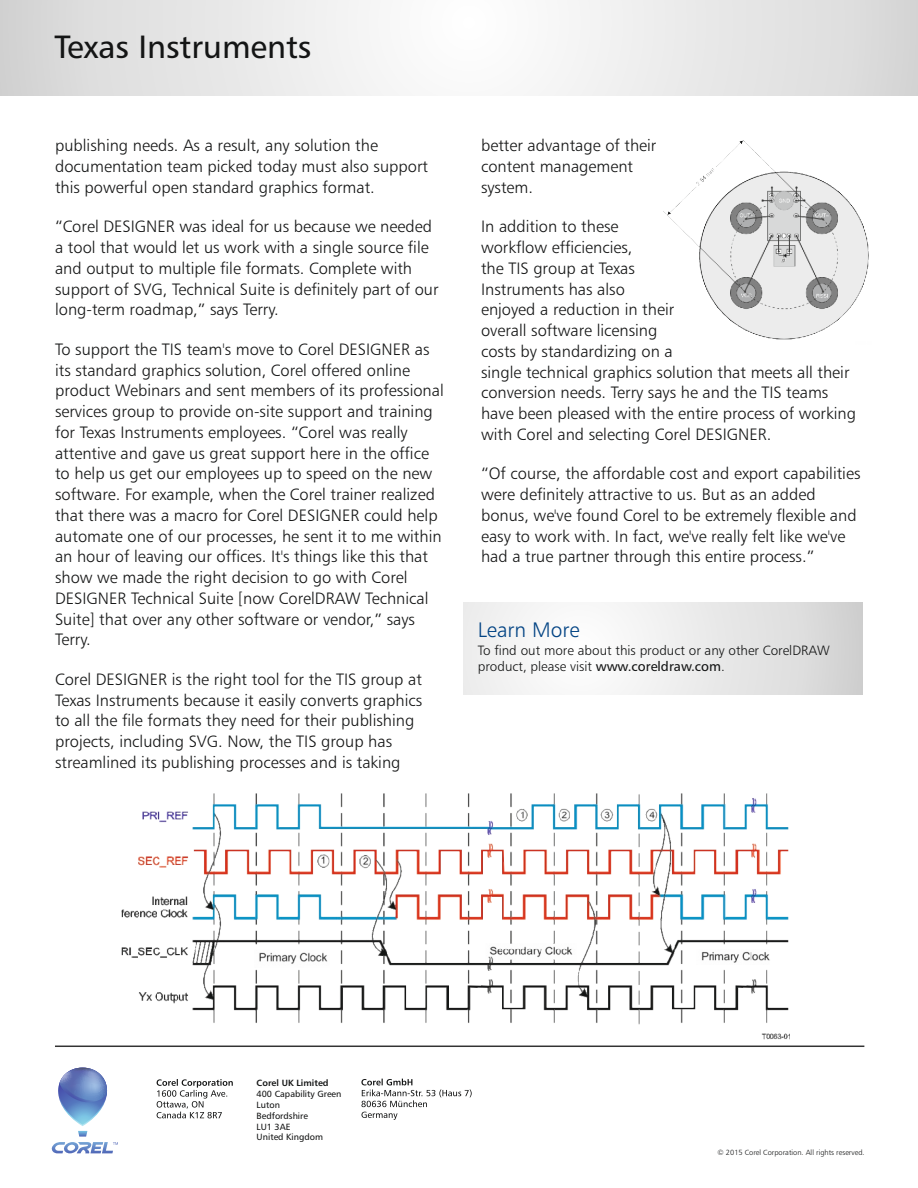
<style>
.page{position:relative;width:918px;height:1188px;background:#fff}
.page>*{position:absolute;margin:0;border:0;box-sizing:border-box;transform-origin:0 0}
.t1{font:32.25px "Humanist 777 BT Roman B";color:#141515}
.t2{font:21px "Humanist 777 BT Light B";color:#034484}
.t3{font:16.5px/20.7px "Humanist 777 BT Light B";color:#141515}
.t4{font:13.5px/16.4px "Humanist 777 BT Light B";color:#141515}
.t5{font:9px/10.8px "Humanist 777 BT Roman B";color:#141515}
.t6{font:9px "Humanist 777 BT Bold B";color:#141515}
.t7{font:7.5px "Humanist 777 BT Light B";color:#141515}
.s1{font-family:"Humanist 777 BT Roman B"}
</style>
<div class="page">
<svg style="left:463px;top:602px;width:400px;height:93px"></svg>
<svg style="left:51px;top:1068px;width:67px;height:85px"></svg>
<svg style="left:157px;top:1079px;width:76px;height:39px"></svg>
<svg style="left:361px;top:1079px;width:111px;height:41px"></svg>
<hr style="left:55px;top:1046px;width:809px;height:1px;background:#333">
<svg style="left:0;top:0;width:918px;height:95px"></svg>
<img style="left:663px;top:140px;width:206px;height:200px">
<img style="left:122px;top:793px;width:687px;height:253px">
<h1 class="t1" style="left:55px;top:33px;width:258px">Texas Instruments</h1>
<p class="t3" style="left:55px;top:137px;width:374px">publishing needs. As a result, any solution the documentation team picked today must also support this powerful open standard graphics format.</p>
<p class="t3" style="left:55px;top:218px;width:385px">“Corel DESIGNER was ideal for us because we needed a tool that would let us work with a single source file and output to multiple file formats. Complete with support of SVG, Technical Suite is definitely part of our long-term roadmap,” says Terry.</p>
<p class="t3" style="left:55px;top:340px;width:390px">To support the TIS team's move to Corel DESIGNER as its standard graphics solution, Corel offered online product Webinars and sent members of its professional services group to provide on-site support and training for Texas Instruments employees. “Corel was really attentive and gave us great support here in the office to help us get our employees up to speed on the new software. For example, when the Corel trainer realized that there was a macro for Corel DESIGNER could help automate one of our processes, he sent it to me within an hour of leaving our offices. It's things like this that show we made the right decision to go with Corel DESIGNER Technical Suite [now CorelDRAW Technical Suite] that over any other software or vendor,” says Terry.</p>
<p class="t3" style="left:55px;top:670px;width:369px">Corel DESIGNER is the right tool for the TIS group at Texas Instruments because it easily converts graphics to all the file formats they need for their publishing projects, including SVG. Now, the TIS group has streamlined its publishing processes and is taking</p>
<p class="t3" style="left:481px;top:137px;width:177px">better advantage of their content management system.</p>
<p class="t3" style="left:481px;top:218px;width:376px">In addition to these<br>workflow efficiencies,<br>the TIS group at Texas<br>Instruments has also<br>enjoyed a reduction in their<br>overall software licensing<br>costs by standardizing on a<br>single technical graphics solution that meets all their conversion needs. Terry says he and the TIS teams have been pleased with the entire process of working with Corel and selecting Corel DESIGNER.</p>
<p class="t3" style="left:481px;top:465px;width:381px">“Of course, the affordable cost and export capabilities were definitely attractive to us. But as an added bonus, we've found Corel to be extremely flexible and easy to work with. In fact, we've really felt like we've had a true partner through this entire process.”</p>
<p class="t2" style="left:478px;top:621px;width:103px">Learn More</p>
<p class="t4" style="left:478px;top:643px;width:354px">To find out more about this product or any other CorelDRAW product, please visit <span class="s1">www.coreldraw.com</span>.</p>
<p class="t6" style="left:257px;top:1079px;width:74px">Corel UK Limited</p>
<p class="t5" style="left:257px;top:1089px;width:86px">400 Capability Green<br>Luton<br>Bedfordshire<br>LU1 3AE<br>United Kingdom</p>
<p class="t7" style="left:718px;top:1150px;width:149px">© 2015 Corel Corporation. All rights reserved.</p>
</div>
